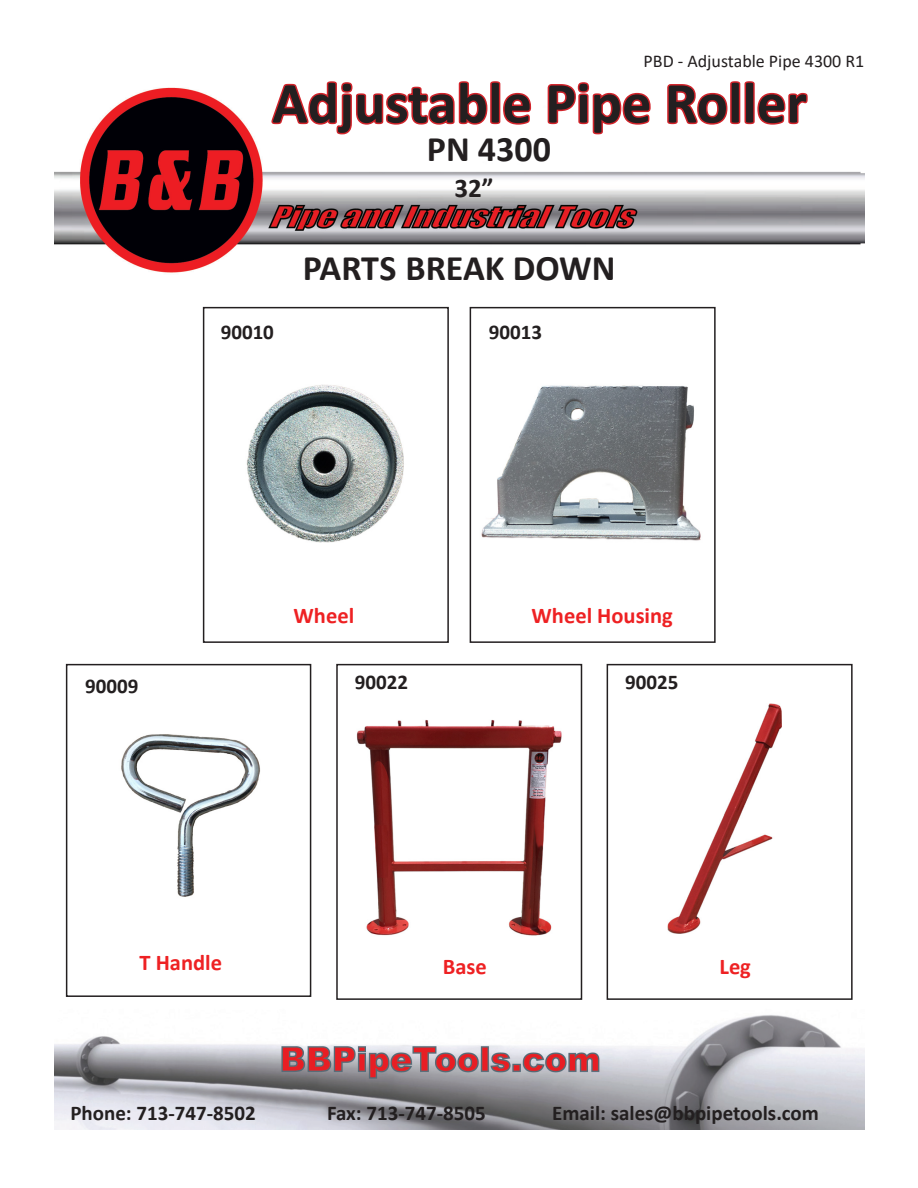
<style>
.page{position:relative;width:918px;height:1188px;background:#fff}
.page>*{position:absolute;margin:0;border:0;box-sizing:border-box;transform-origin:0 0}
.t1{font:700 58.5px "Calibri";color:#231f20}
.t2{font:700 36px "Calibri";color:#231f20}
.t3{font:700 27px "Calibri";color:#231f20}
.t4{font:700 22.5px "Calibri";color:#ee2123}
.t5{font:700 21px "Calibri";color:#231f20}
.t6{font:18px "Calibri";color:#231f20}
</style>
<div class="page">
<img style="left:55px;top:87px;width:810px;height:1043px">
<svg style="left:270px;top:81px;width:264px;height:56px"></svg>
<svg style="left:545px;top:82px;width:108px;height:55px"></svg>
<svg style="left:665px;top:81px;width:145px;height:46px"></svg>
<img style="left:206px;top:310px;width:240px;height:307px">
<div style="left:203px;top:307px;width:246px;height:336px;border:2px solid #231f20"></div>
<img style="left:473px;top:310px;width:240px;height:330px">
<div style="left:470px;top:307px;width:246px;height:336px;border:2px solid #231f20"></div>
<img style="left:93px;top:667px;width:201px;height:265px">
<div style="left:66px;top:664px;width:245px;height:333px;border:2px solid #231f20"></div>
<img style="left:357px;top:711px;width:207px;height:226px">
<div style="left:336px;top:664px;width:246px;height:336px;border:2px solid #231f20"></div>
<img style="left:668px;top:704px;width:113px;height:230px">
<div style="left:607px;top:664px;width:246px;height:336px;border:2px solid #231f20"></div>
<p class="t6" style="left:644px;top:49px;width:222px">PBD - Adjustable Pipe 4300 R1</p>
<p class="t1" style="left:272px;top:62px;width:536px">Adjustable Pipe Roller</p>
<p class="t2" style="left:427px;top:124px;width:126px">PN 4300</p>
<p class="t3" style="left:454px;top:168px;width:41px">32”</p>
<p class="t5" style="left:221px;top:317px;width:55px">90010</p>
<p class="t2" style="left:303px;top:243px;width:314px">PARTS BREAK DOWN</p>
<p class="t5" style="left:489px;top:317px;width:55px">90013</p>
<p class="t5" style="left:85px;top:671px;width:55px">90009</p>
<p class="t4" style="left:294px;top:599px;width:62px">Wheel</p>
<p class="t5" style="left:355px;top:667px;width:55px">90022</p>
<p class="t4" style="left:532px;top:599px;width:143px">Wheel Housing</p>
<p class="t5" style="left:625px;top:667px;width:55px">90025</p>
<p class="t4" style="left:139px;top:946px;width:84px">T Handle</p>
<p class="t4" style="left:443px;top:951px;width:46px">Base</p>
<p class="t4" style="left:719px;top:951px;width:33px">Leg</p>
<p class="t5" style="left:70px;top:1098px;width:187px">Phone: 713-747-8502</p>
<p class="t5" style="left:327px;top:1098px;width:160px">Fax: 713-747-8505</p>
<p class="t5" style="left:552px;top:1098px;width:268px">Email: sales@bbpipetools.com</p>
</div>
